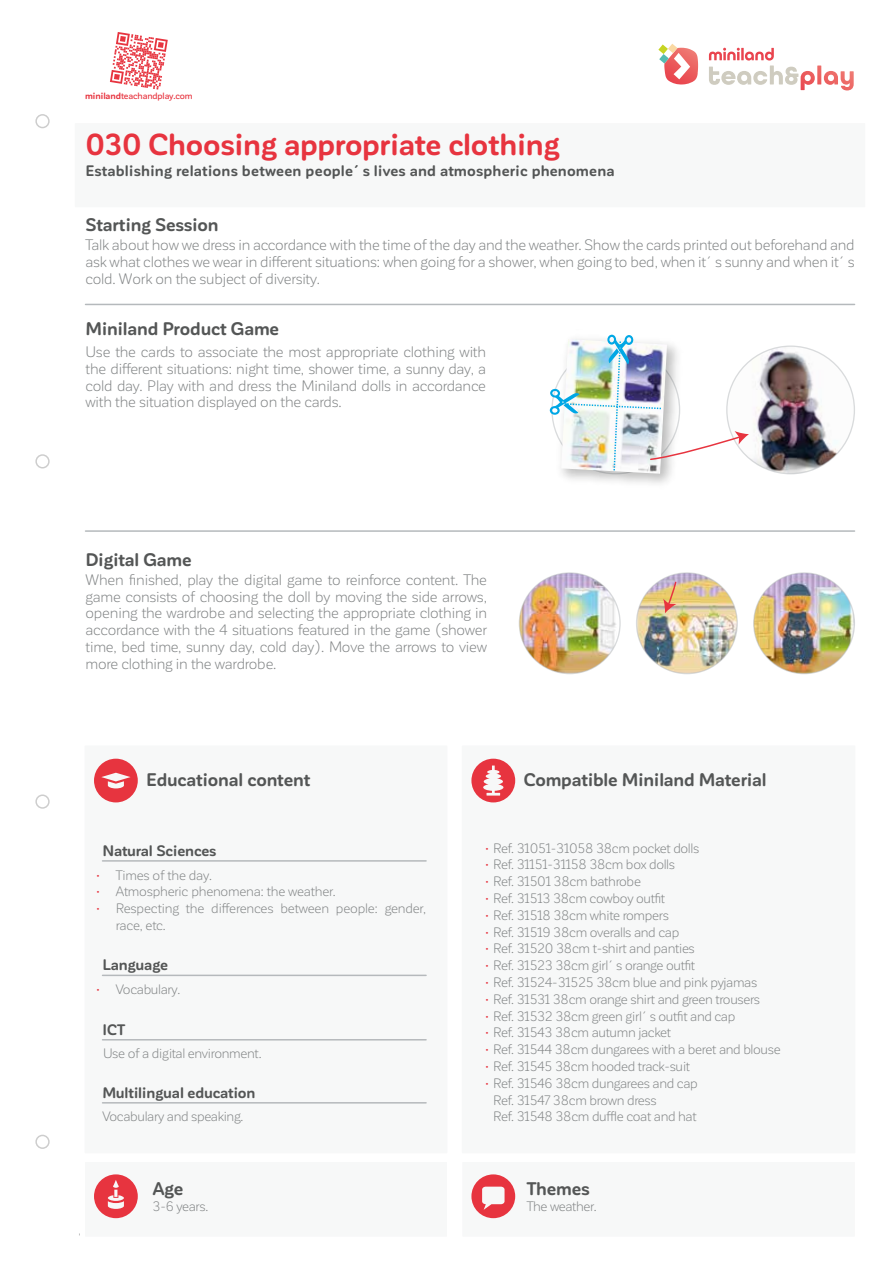
<style>
.page{position:relative;width:893px;height:1263px;background:#fff}
.page>*{position:absolute;margin:0;border:0;box-sizing:border-box;transform-origin:0 0}
.t1{font:700 30px "Corporative Sans Rd";letter-spacing:-.01em;color:#e7343f}
.t2{font:700 18px "Corporative Sans Rd";letter-spacing:-.01em;color:#545656}
.t3{font:15px/16.8px "Corporative Sans Rd";letter-spacing:-.015em;color:#828586;text-align:justify}
.t4{font:700 15px "Corporative Sans Rd";letter-spacing:.005em;color:#545656}
.t5{font:13.5px/16.8px "Corporative Sans Rd";letter-spacing:-.02em;color:#828586}
.t6{font:500 13.5px/16.8px "Corporative Sans Rd";color:#e7343f;text-align:justify}
.t7{font:500 9px "Corporative Sans Rd";letter-spacing:-.01em;color:#e7343f}
.t8{font:7.5px "Corporative Sans Rd";color:#545656}
.s1{font-weight:700}
.s2{font-weight:500;color:#e7343f}
</style>
<div class="page">
<div style="left:462px;top:745px;width:393px;height:408px;background:#f7f8f8"></div>
<div style="left:85px;top:745px;width:362px;height:408px;background:#f7f8f8"></div>
<div style="left:75px;top:123px;width:790px;height:84px;background:#f7f8f8"></div>
<div style="left:462px;top:1162px;width:393px;height:75px;background:#f7f8f8"></div>
<div style="left:85px;top:1162px;width:362px;height:75px;background:#f7f8f8"></div>
<hr style="left:86px;top:304px;width:769px;height:1px;background:#b5b9bc">
<svg style="left:94px;top:759px;width:44px;height:43px"></svg>
<svg style="left:471px;top:1174px;width:44px;height:44px"></svg>
<svg style="left:94px;top:1174px;width:44px;height:44px"></svg>
<div style="left:35px;top:114px;width:15px;height:14px;border:2px solid #000;border-radius:50%"></div>
<div style="left:35px;top:454px;width:15px;height:14px;border:2px solid #000;border-radius:50%"></div>
<div style="left:35px;top:794px;width:15px;height:15px;border:2px solid #000;border-radius:50%"></div>
<div style="left:35px;top:1135px;width:15px;height:14px;border:2px solid #000;border-radius:50%"></div>
<svg style="left:471px;top:759px;width:44px;height:43px"></svg>
<hr style="left:103px;top:860px;width:323px;height:2px;background:#b5b9bc">
<hr style="left:103px;top:975px;width:323px;height:1px;background:#b5b9bc">
<hr style="left:103px;top:1102px;width:323px;height:1px;background:#b5b9bc">
<svg style="left:709px;top:48px;width:145px;height:42px"></svg>
<svg style="left:658px;top:44px;width:40px;height:41px"></svg>
<svg style="left:110px;top:32px;width:58px;height:58px"></svg>
<hr style="left:103px;top:1039px;width:323px;height:1px;background:#b5b9bc">
<img style="left:754px;top:573px;width:100px;height:101px;border-radius:50px">
<img style="left:637px;top:573px;width:100px;height:101px;border-radius:50px">
<img style="left:519px;top:573px;width:101px;height:101px;border-radius:50px">
<img style="left:727px;top:346px;width:127px;height:128px;border-radius:64px">
<hr style="left:86px;top:530px;width:769px;height:2px;background:#b5b9bc">
<svg style="left:663px;top:580px;width:14px;height:33px"></svg>
<img style="left:550px;top:334px;width:199px;height:139px">
<p class="t7" style="left:85px;top:91px;width:109px"><span class="s1">miniland</span>teachandplay.com</p>
<h1 class="t1" style="left:86px;top:128px;width:476px">030 Choosing appropriate clothing</h1>
<p class="t4" style="left:86px;top:163px;width:531px">Establishing relations between people´s lives and atmospheric phenomena</p>
<p class="t2" style="left:86px;top:215px;width:135px">Starting Session</p>
<p class="t3" style="left:86px;top:237px;width:771px">Talk about how we dress in accordance with the time of the day and the weather. Show the cards printed out beforehand and ask what clothes we wear in different situations: when going for a shower, when going to bed, when it´s sunny and when it´s cold. Work on the subject of diversity.</p>
<p class="t2" style="left:86px;top:318px;width:195px">Miniland Product Game</p>
<p class="t3" style="left:86px;top:343px;width:402px">Use the cards to associate the most appropriate clothing with the different situations: night time, shower time, a sunny day, a cold day. Play with and dress the Miniland dolls in accordance with the situation displayed on the cards.</p>
<p class="t2" style="left:86px;top:549px;width:108px">Digital Game</p>
<p class="t3" style="left:86px;top:571px;width:403px">When finished, play the digital game to reinforce content. The game consists of choosing the doll by moving the side arrows, opening the wardrobe and selecting the appropriate clothing in accordance with the 4 situations featured in the game (shower time, bed time, sunny day, cold day). Move the arrows to view more clothing in the wardrobe.</p>
<p class="t2" style="left:146px;top:770px;width:166px">Educational content</p>
<p class="t2" style="left:524px;top:770px;width:244px">Compatible Miniland Material</p>
<p class="t4" style="left:103px;top:842px;width:115px">Natural Sciences</p>
<p class="t5" style="left:116px;top:866px;width:312px">Times of the day.<br>Atmospheric phenomena: the weather.<br>Respecting the differences between people: gender, race, etc.</p>
<p class="t4" style="left:103px;top:956px;width:67px">Language</p>
<p class="t6" style="left:97px;top:866px;width:5px">· · ·</p>
<p class="t5" style="left:97px;top:981px;width:85px"><span class="s2">·</span> Vocabulary.</p>
<p class="t4" style="left:103px;top:1021px;width:24px">ICT</p>
<p class="t5" style="left:103px;top:1045px;width:160px">Use of a digital environment.</p>
<p class="t4" style="left:102px;top:1084px;width:155px">Multilingual education</p>
<p class="t5" style="left:102px;top:1108px;width:143px">Vocabulary and speaking.</p>
<p class="t8" style="left:75px;top:1236px;width:5px;rotate:-90deg">-</p>
<p class="t2" style="left:152px;top:1178px;width:32px">Age</p>
<p class="t5" style="left:152px;top:1198px;width:57px">3-6 years.</p>
<p class="t5" style="left:485px;top:839px;width:215px"><span class="s2">·</span> Ref. 31051-31058 38cm pocket dolls</p>
<p class="t5" style="left:485px;top:856px;width:191px"><span class="s2">·</span> Ref. 31151-31158 38cm box dolls</p>
<p class="t5" style="left:485px;top:873px;width:157px"><span class="s2">·</span> Ref. 31501 38cm bathrobe</p>
<p class="t5" style="left:485px;top:890px;width:181px"><span class="s2">·</span> Ref. 31513 38cm cowboy outfit</p>
<p class="t5" style="left:485px;top:907px;width:185px"><span class="s2">·</span> Ref. 31518 38cm white rompers</p>
<p class="t5" style="left:485px;top:923px;width:195px"><span class="s2">·</span> Ref. 31519 38cm overalls and cap</p>
<p class="t5" style="left:485px;top:940px;width:211px"><span class="s2">·</span> Ref. 31520 38cm t-shirt and panties</p>
<p class="t5" style="left:485px;top:957px;width:211px"><span class="s2">·</span> Ref. 31523 38cm girl´s orange outfit</p>
<p class="t5" style="left:485px;top:974px;width:273px"><span class="s2">·</span> Ref. 31524-31525 38cm blue and pink pyjamas</p>
<p class="t5" style="left:485px;top:991px;width:276px"><span class="s2">·</span> Ref. 31531 38cm orange shirt and green trousers</p>
<p class="t5" style="left:485px;top:1007px;width:251px"><span class="s2">·</span> Ref. 31532 38cm green girl´s outfit and cap</p>
<p class="t5" style="left:485px;top:1024px;width:187px"><span class="s2">·</span> Ref. 31543 38cm autumn jacket</p>
<p class="t5" style="left:485px;top:1041px;width:297px"><span class="s2">·</span> Ref. 31544 38cm dungarees with a beret and blouse</p>
<p class="t5" style="left:485px;top:1058px;width:206px"><span class="s2">·</span> Ref. 31545 38cm hooded track-suit</p>
<p class="t5" style="left:485px;top:1075px;width:214px"><span class="s2">·</span> Ref. 31546 38cm dungarees and cap</p>
<p class="t5" style="left:493px;top:1091px;width:165px">Ref. 31547 38cm brown dress</p>
<p class="t5" style="left:493px;top:1108px;width:205px">Ref. 31548 38cm duffle coat and hat</p>
<p class="t2" style="left:527px;top:1178px;width:65px">Themes</p>
<p class="t5" style="left:527px;top:1198px;width:71px">The weather.</p>
</div>
